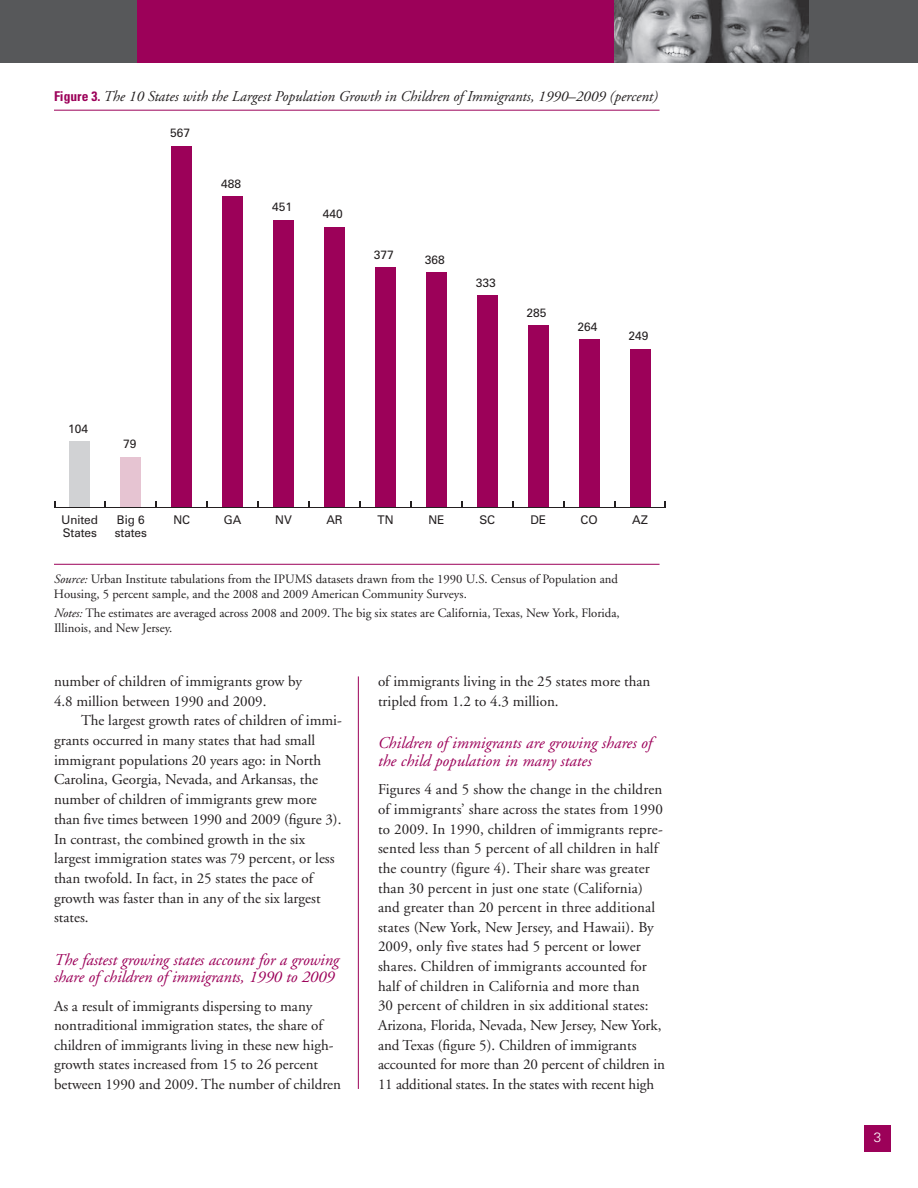
<style>
.page{position:relative;width:918px;height:1188px;background:#fff}
.page>*{position:absolute;margin:0;border:0;box-sizing:border-box;transform-origin:0 0}
.t1{font:italic 16.5px/17.2px "Adobe Garamond";letter-spacing:-.005em;color:#9c0159}
.t2{font:15px/19.6px "Adobe Garamond";color:#231f20}
.t3{font:italic 15px "Adobe Garamond";color:#231f20}
.t4{font:300 13.5px "Univers";color:#fff}
.t5{font:12.75px/15px "Adobe Garamond";color:#231f20}
.t6{font:12px/13.5px "Zurich BT";color:#231f20}
.s1{font-family:"Univers";font-weight:700;font-style:normal;font-stretch:condensed;font-size:13.5px;color:#9c0159}
.s2{font-style:italic}
</style>
<div class="page">
<div style="left:864px;top:1125px;width:27px;height:27px;background:#9c0159"></div>
<hr style="left:358px;top:676px;width:1px;height:413px;background:#9c0159">
<div style="left:0;top:0;width:918px;height:63px;background:#9c0159"></div>
<div style="left:0;top:0;width:137px;height:63px;background:#57585a"></div>
<div style="left:806px;top:0;width:112px;height:63px;background:#57585a"></div>
<img style="left:615px;top:0;width:193px;height:63px">
<hr style="left:54px;top:110px;width:606px;height:1px;background:#9c0159">
<div style="left:70px;top:441px;width:20px;height:66px;background:#d1d2d4"></div>
<div style="left:121px;top:457px;width:20px;height:50px;background:#e6c4d2"></div>
<div style="left:630px;top:349px;width:20px;height:158px;background:#9c0159"></div>
<div style="left:579px;top:339px;width:20px;height:168px;background:#9c0159"></div>
<div style="left:528px;top:326px;width:20px;height:181px;background:#9c0159"></div>
<div style="left:477px;top:295px;width:21px;height:212px;background:#9c0159"></div>
<div style="left:426px;top:273px;width:21px;height:234px;background:#9c0159"></div>
<div style="left:375px;top:267px;width:21px;height:240px;background:#9c0159"></div>
<div style="left:324px;top:227px;width:21px;height:280px;background:#9c0159"></div>
<div style="left:273px;top:220px;width:21px;height:287px;background:#9c0159"></div>
<div style="left:222px;top:196px;width:21px;height:311px;background:#9c0159"></div>
<div style="left:172px;top:146px;width:20px;height:361px;background:#9c0159"></div>
<hr style="left:54px;top:507px;width:612px;height:1px;background:#231f20">
<svg style="left:410px;top:501px;width:2px;height:6px"></svg>
<hr style="left:54px;top:564px;width:606px;height:1px;background:#9c0159">
<p class="t3" style="left:54px;top:90px;width:606px"><span class="s1">Figure 3.</span> The 10 States with the Largest Population Growth in Children of Immigrants, 1990–2009 (percent)</p>
<p class="t6" style="left:68px;top:423px;width:21px">104</p>
<p class="t6" style="left:170px;top:128px;width:21px">567</p>
<p class="t6" style="left:221px;top:178px;width:21px">488</p>
<p class="t6" style="left:272px;top:201px;width:21px">451</p>
<p class="t6" style="left:323px;top:208px;width:21px">440</p>
<p class="t6" style="left:374px;top:249px;width:21px">377</p>
<p class="t6" style="left:425px;top:254px;width:21px">368</p>
<p class="t6" style="left:476px;top:277px;width:21px">333</p>
<p class="t6" style="left:527px;top:307px;width:21px">285</p>
<p class="t6" style="left:578px;top:321px;width:21px">264</p>
<p class="t6" style="left:629px;top:330px;width:21px">249</p>
<p class="t6" style="left:62px;top:514px;width:10px">U<br>S</p>
<p class="t6" style="left:117px;top:514px;width:19px">Big</p>
<p class="t6" style="left:173px;top:514px;width:18px">NC</p>
<p class="t6" style="left:224px;top:514px;width:19px">GA</p>
<p class="t6" style="left:275px;top:514px;width:18px">NV</p>
<p class="t6" style="left:326px;top:514px;width:10px">A</p>
<p class="t6" style="left:377px;top:514px;width:18px">TN</p>
<p class="t6" style="left:428px;top:514px;width:10px">N</p>
<p class="t6" style="left:479px;top:514px;width:17px">SC</p>
<p class="t6" style="left:530px;top:514px;width:10px">D</p>
<p class="t6" style="left:581px;top:514px;width:19px">CO</p>
<p class="t6" style="left:632px;top:514px;width:17px">AZ</p>
<p class="t5" style="left:54px;top:572px;width:566px"><span class="s2">Source:</span> Urban Institute tabulations from the IPUMS datasets drawn from the 1990 U.S. Census of Population and<br>Housing, 5 percent sample, and the 2008 and 2009 American Community Surveys.</p>
<p class="t5" style="left:54px;top:607px;width:567px"><span class="s2">Notes:</span> The estimates are averaged across 2008 and 2009. The big six states are California, Texas, New York, Florida,<br>Illinois, and New Jersey.</p>
<p class="t2" style="left:54px;top:673px;width:250px">number of children of immigrants grow by<br>4.8 million between 1990 and 2009.</p>
<p class="t2" style="left:54px;top:712px;width:289px;text-indent:27px">The largest growth rates of children of immi&shy;grants occurred in many states that had small immigrant populations 20 years ago: in North Carolina, Georgia, Nevada, and Arkansas, the number of children of immigrants grew more than five times between 1990 and 2009 (figure 3).<br>In contrast, the combined growth in the six largest immigration states was 79 percent, or less than twofold. In fact, in 25 states the pace of growth was faster than in any of the six largest states.</p>
<p class="t1" style="left:54px;top:953px;width:287px">The fastest growing states account for a growing share of children of immigrants, 1990 to 2009</p>
<p class="t2" style="left:54px;top:998px;width:289px">As a result of immigrants dispersing to many nontraditional immigration states, the share of children of immigrants living in these new high&shy;growth states increased from 15 to 26 percent between 1990 and 2009. The number of children</p>
<p class="t2" style="left:378px;top:673px;width:274px">of immigrants living in the 25 states more than tripled from 1.2 to 4.3 million.</p>
<p class="t1" style="left:378px;top:736px;width:276px">Children of immigrants are growing shares of the child population in many states</p>
<p class="t2" style="left:378px;top:781px;width:289px">Figures 4 and 5 show the change in the children of immigrants’ share across the states from 1990 to 2009. In 1990, children of immigrants repre&shy;sented less than 5 percent of all children in half the country (figure 4). Their share was greater than 30 percent in just one state (California) and greater than 20 percent in three additional states (New York, New Jersey, and Hawaii). By 2009, only five states had 5 percent or lower shares. Children of immigrants accounted for half of children in California and more than<br>30 percent of children in six additional states:<br>Arizona, Florida, Nevada, New Jersey, New York, and Texas (figure 5). Children of immigrants accounted for more than 20 percent of children in 11 additional states. In the states with recent high</p>
<p class="t4" style="left:874px;top:1132px;width:9px">3</p>
</div>
